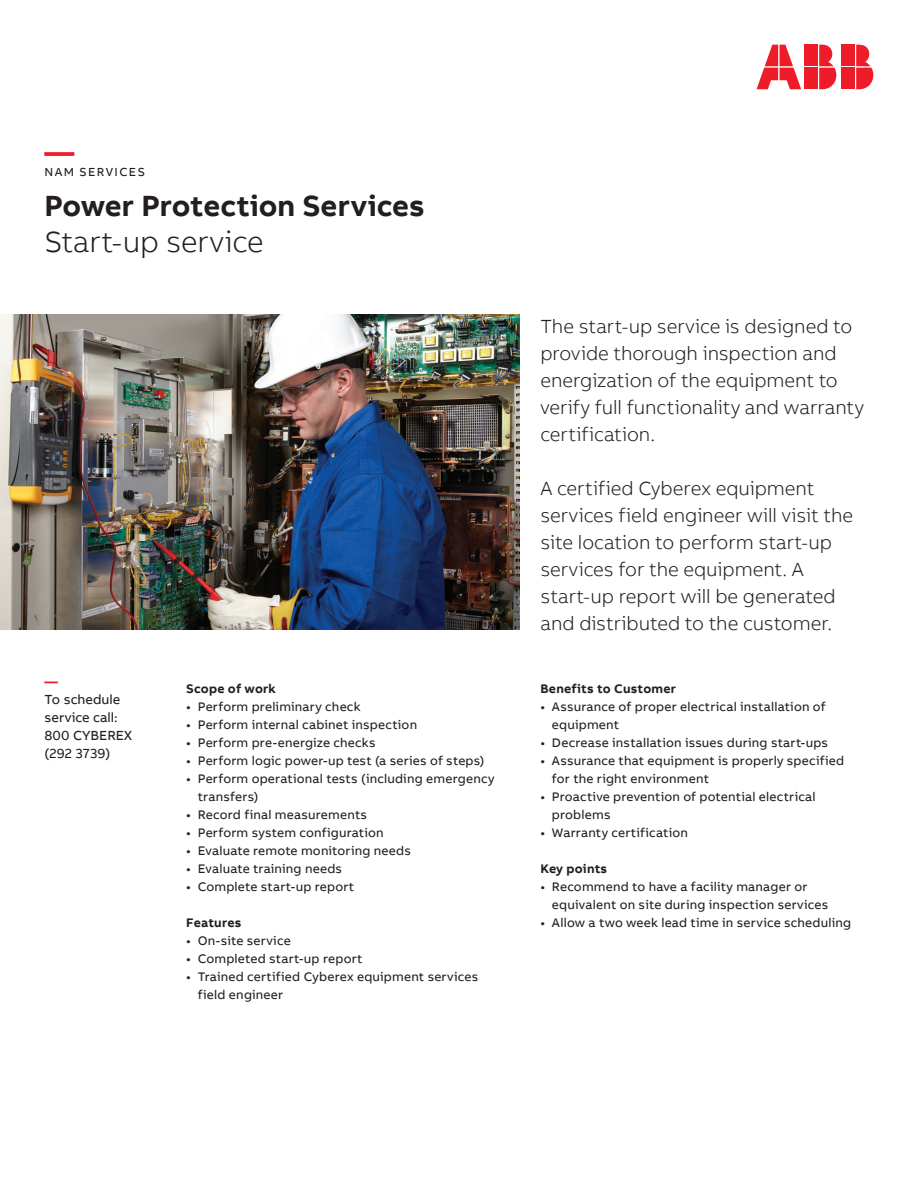
<style>
.page{position:relative;width:918px;height:1188px;background:#fff}
.page>*{position:absolute;margin:0;border:0;box-sizing:border-box;transform-origin:0 0}
.t1{font:700 30px "AB Bvoice";color:#231f20}
.t2{font:300 30px "AB Bvoice";letter-spacing:-.005em;color:#231f20}
.t3{font:700 30px "AB Bvoice";color:#ee1c28}
.t4{font:300 19.5px/27px "AB Bvoice";letter-spacing:-.005em;color:#231f20}
.t5{font:13.5px/18px "AB Bvoice";color:#231f20}
.t6{font:700 13.5px "AB Bvoice";color:#ee1c28}
.t7{font:12.75px/18px "AB Bvoice";letter-spacing:.015em;color:#231f20}
.t8{font:700 12.75px "AB Bvoice";letter-spacing:.015em;color:#231f20}
.t9{font:12px "AB Bvoice";letter-spacing:.12em;color:#231f20}
</style>
<div class="page">
<div style="left:842px;top:45px;width:13px;height:21px;background:#ee1c28"></div>
<div style="left:842px;top:68px;width:13px;height:21px;background:#ee1c28"></div>
<svg style="left:856px;top:45px;width:17px;height:44px"></svg>
<svg style="left:757px;top:45px;width:44px;height:44px"></svg>
<div style="left:805px;top:45px;width:13px;height:21px;background:#ee1c28"></div>
<div style="left:805px;top:68px;width:13px;height:21px;background:#ee1c28"></div>
<svg style="left:819px;top:45px;width:17px;height:44px"></svg>
<img style="left:0;top:315px;width:519px;height:315px">
<h1 class="t3" style="left:44px;top:132px;width:31px">—</h1>
<p class="t9" style="left:44px;top:165px;width:102px">NAM SERVICES</p>
<h1 class="t1" style="left:44px;top:186px;width:382px">Power Protection Services</h1>
<h1 class="t2" style="left:44px;top:224px;width:220px">Start-up service</h1>
<p class="t6" style="left:45px;top:673px;width:15px">—</p>
<p class="t5" style="left:45px;top:691px;width:89px">To schedule service call:<br>800 CYBEREX (292 3739)</p>
<p class="t8" style="left:186px;top:681px;width:91px">Scope of work</p>
<p class="t7" style="left:186px;top:698px;width:176px">• Perform preliminary check</p>
<p class="t7" style="left:186px;top:716px;width:232px">• Perform internal cabinet inspection</p>
<p class="t7" style="left:186px;top:734px;width:191px">• Perform pre-energize checks</p>
<p class="t7" style="left:186px;top:752px;width:300px">• Perform logic power-up test (a series of steps)</p>
<p class="t7" style="left:198px;top:770px;width:298px;text-indent:-12px">• Perform operational tests (including emergency transfers)</p>
<p class="t7" style="left:186px;top:806px;width:182px">• Record final measurements</p>
<p class="t7" style="left:186px;top:824px;width:199px">• Perform system configuration</p>
<p class="t7" style="left:186px;top:842px;width:226px">• Evaluate remote monitoring needs</p>
<p class="t7" style="left:186px;top:860px;width:157px">• Evaluate training needs</p>
<p class="t7" style="left:186px;top:878px;width:169px">• Complete start-up report</p>
<p class="t8" style="left:186px;top:915px;width:57px">Features</p>
<p class="t7" style="left:186px;top:932px;width:106px">• On-site service</p>
<p class="t7" style="left:186px;top:950px;width:178px">• Completed start-up report</p>
<p class="t7" style="left:198px;top:968px;width:282px;text-indent:-12px">• Trained certified Cyberex equipment services field engineer</p>
<h2 class="t4" style="left:540px;top:313px;width:325px">The start-up service is designed to provide thorough inspection and energization of the equipment to verify full functionality and warranty certification.</h2>
<h2 class="t4" style="left:540px;top:475px;width:314px">A certified Cyberex equipment services field engineer will visit the site location to perform start-up services for the equipment. A start-up report will be generated and distributed to the customer.</h2>
<p class="t8" style="left:540px;top:681px;width:137px">Benefits to Customer</p>
<p class="t7" style="left:552px;top:698px;width:275px;text-indent:-12px">• Assurance of proper electrical installation of equipment</p>
<p class="t7" style="left:540px;top:734px;width:289px">• Decrease installation issues during start-ups</p>
<p class="t7" style="left:552px;top:752px;width:294px;text-indent:-12px">• Assurance that equipment is properly specified for the right environment</p>
<p class="t7" style="left:552px;top:788px;width:265px;text-indent:-12px">• Proactive prevention of potential electrical problems</p>
<p class="t7" style="left:540px;top:824px;width:149px">• Warranty certification</p>
<p class="t8" style="left:540px;top:861px;width:68px">Key points</p>
<p class="t7" style="left:552px;top:878px;width:278px;text-indent:-12px">• Recommend to have a facility manager or equivalent on site during inspection services</p>
<p class="t7" style="left:540px;top:914px;width:312px">• Allow a two week lead time in service scheduling</p>
</div>
